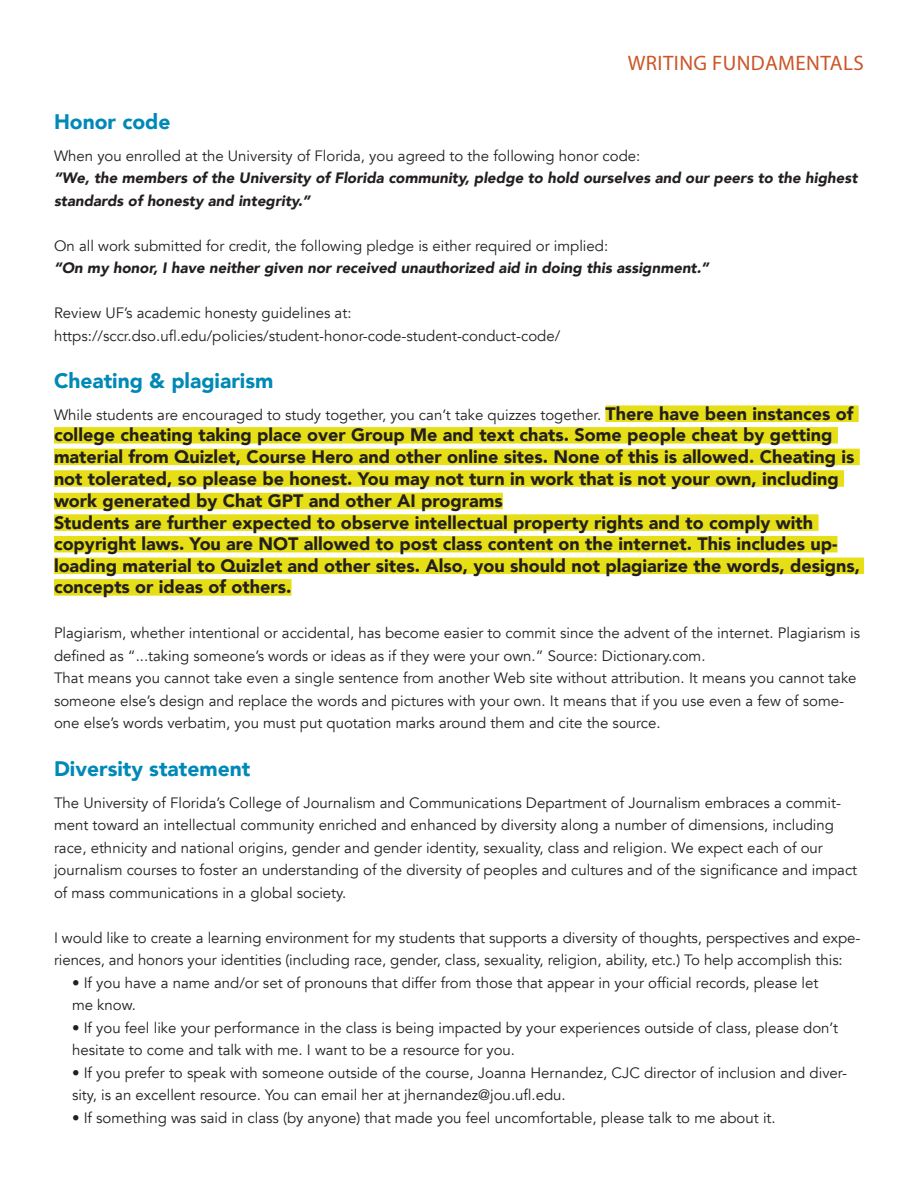
<style>
.page{position:relative;width:918px;height:1188px;background:#fff}
.page>*{position:absolute;margin:0;border:0;box-sizing:border-box;transform-origin:0 0}
.t1{font:900 21px "Avenir";color:#0089b6}
.t2{font:21px "Myriad Pro";letter-spacing:.02em;color:#cb5628}
.t3{font:900 18px/21.9px "Avenir";color:#231f20}
.t4{font:15px/22.5px "Avenir";color:#231f20}
.t5{font:italic 900 15px/22.5px "Avenir";color:#231f20}
.s1{font-weight:900;font-size:18px}
</style>
<div class="page">
<div style="left:605px;top:405px;width:254px;height:17px;background:#e6df17"></div>
<div style="left:54px;top:427px;width:784px;height:17px;background:#e6df17"></div>
<div style="left:54px;top:449px;width:806px;height:16px;background:#e6df17"></div>
<div style="left:54px;top:470px;width:790px;height:17px;background:#e6df17"></div>
<div style="left:54px;top:493px;width:449px;height:16px;background:#e6df17"></div>
<div style="left:54px;top:514px;width:765px;height:17px;background:#e6df17"></div>
<div style="left:54px;top:536px;width:783px;height:16px;background:#e6df17"></div>
<div style="left:54px;top:558px;width:810px;height:16px;background:#e6df17"></div>
<div style="left:54px;top:579px;width:238px;height:17px;background:#e6df17"></div>
<p class="t2" style="left:628px;top:50px;width:238px">WRITING FUNDAMENTALS</p>
<p class="t1" style="left:54px;top:104px;width:118px">Honor code</p>
<p class="t4" style="left:54px;top:144px;width:588px">When you enrolled at the University of Florida, you agreed to the following honor code:</p>
<p class="t5" style="left:54px;top:166px;width:805px">“We, the members of the University of Florida community, pledge to hold ourselves and our peers to the highest standards of honesty and integrity.”</p>
<p class="t4" style="left:54px;top:234px;width:556px">On all work submitted for credit, the following pledge is either required or implied:</p>
<p class="t5" style="left:54px;top:256px;width:656px">“On my honor, I have neither given nor received unauthorized aid in doing this assignment.”</p>
<p class="t4" style="left:54px;top:302px;width:299px">Review UF’s academic honesty guidelines at:</p>
<p class="t4" style="left:54px;top:324px;width:508px">https://sccr.dso.ufl.edu/policies/student-honor-code-student-conduct-code/</p>
<p class="t1" style="left:54px;top:363px;width:221px">Cheating &amp; plagiarism</p>
<p class="t4" style="left:54px;top:404px;width:801px">While students are encouraged to study together, you can’t take quizzes together. <span class="s1">There have been instances of</span></p>
<p class="t3" style="left:54px;top:424px;width:802px">college cheating taking place over Group Me and text chats. Some people cheat by getting material from Quizlet, Course Hero and other online sites. None of this is allowed. Cheating is not tolerated, so please be honest. You may not turn in work that is not your own, including work generated by Chat GPT and other AI programs</p>
<p class="t3" style="left:54px;top:511px;width:808px">Students are further expected to observe intellectual property rights and to comply with copyright laws. You are NOT allowed to post class content on the internet. This includes up&shy;loading material to Quizlet and other sites. Also, you should not plagiarize the words, designs, concepts or ideas of others.</p>
<p class="t4" style="left:54px;top:622px;width:808px">Plagiarism, whether intentional or accidental, has become easier to commit since the advent of the internet. Plagiarism is defined as “...taking someone’s words or ideas as if they were your own.” Source: Dictionary.com.</p>
<p class="t4" style="left:54px;top:667px;width:804px">That means you cannot take even a single sentence from another Web site without attribution. It means you cannot take someone else’s design and replace the words and pictures with your own. It means that if you use even a few of some&shy;one else’s words verbatim, you must put quotation marks around them and cite the source.</p>
<p class="t1" style="left:54px;top:751px;width:198px">Diversity statement</p>
<p class="t4" style="left:54px;top:791px;width:805px">The University of Florida’s College of Journalism and Communications Department of Journalism embraces a commit&shy;ment toward an intellectual community enriched and enhanced by diversity along a number of dimensions, including race, ethnicity and national origins, gender and gender identity, sexuality, class and religion. We expect each of our journalism courses to foster an understanding of the diversity of peoples and cultures and of the significance and impact of mass communications in a global society.</p>
<p class="t4" style="left:54px;top:926px;width:808px">I would like to create a learning environment for my students that supports a diversity of thoughts, perspectives and expe&shy;riences, and honors your identities (including race, gender, class, sexuality, religion, ability, etc.) To help accomplish this:</p>
<p class="t4" style="left:72px;top:971px;width:748px">• If you have a name and/or set of pronouns that differ from those that appear in your official records, please let me know.</p>
<p class="t4" style="left:72px;top:1016px;width:768px">• If you feel like your performance in the class is being impacted by your experiences outside of class, please don’t hesitate to come and talk with me. I want to be a resource for you.</p>
<p class="t4" style="left:72px;top:1061px;width:777px">• If you prefer to speak with someone outside of the course, Joanna Hernandez, CJC director of inclusion and diver&shy;sity, is an excellent resource. You can email her at jhernandez@jou.ufl.edu.</p>
<p class="t4" style="left:72px;top:1106px;width:705px">• If something was said in class (by anyone) that made you feel uncomfortable, please talk to me about it.</p>
</div>
